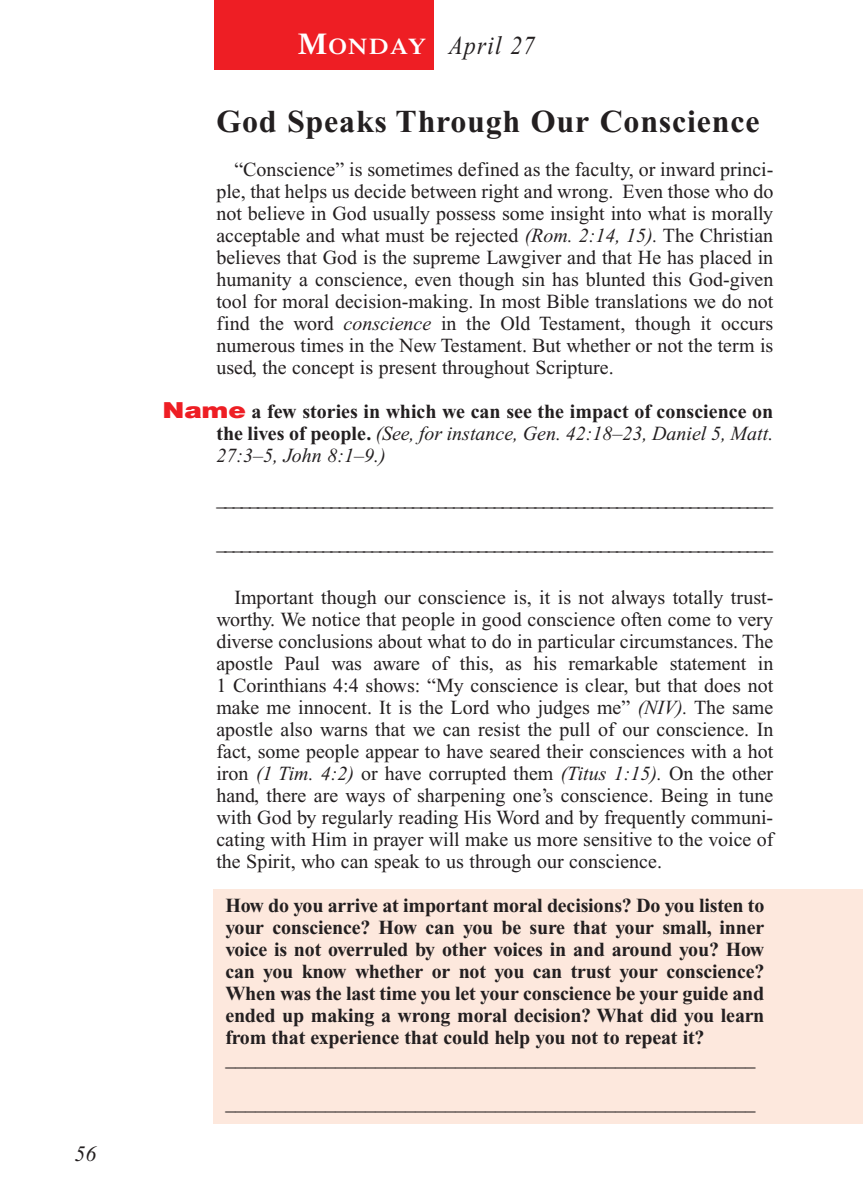
<style>
.page{position:relative;width:864px;height:1188px;background:#fff}
.page>*{position:absolute;margin:0;border:0;box-sizing:border-box;transform-origin:0 0}
.t1{font:700 32px "Times New Roman";letter-spacing:.025em;color:#231f20}
.t2{font:italic 26px "Times New Roman";letter-spacing:.05em;color:#231f20;scale:.9 1}
.t3{font:italic 22px "Times New Roman";color:#231f20}
.t4{font:20px/22px "Times New Roman";color:#231f20;text-align:justify}
.t5{font:700 20px/22px "Times New Roman";letter-spacing:-.01em;color:#231f20;text-align:justify}
.s1{font-family:"Times";font-weight:600;font-style:normal;font-size:30px;color:#fff}
.s2{font-family:"Times";font-weight:600;font-style:normal;font-size:22.4px;color:#fff}
.s3{font-style:italic}
.s4{font-family:"Helvetica";font-weight:900;font-size:22px;color:#ee1e24}
.s5{font-weight:400;font-style:italic}
</style>
<div class="page">
<div style="left:213px;top:890px;width:649px;height:234px;background:#fde8dd"></div>
<div style="left:214px;top:0;width:220px;height:70px;background:#ee1e24"></div>
<p class="t3" style="left:74px;top:1146px;width:23px">56</p>
<h2 class="t2" style="left:298px;top:36px;width:265px"><span class="s1">M</span><span class="s2">ONDAY</span> April 27</h2>
<h1 class="t1" style="left:216px;top:110px;width:545px">God Speaks Through Our Conscience</h1>
<p class="t4" style="left:216px;top:160px;width:559px;text-indent:18px">“Conscience” is sometimes defined as the faculty, or inward princi&shy;ple, that helps us decide between right and wrong. Even those who do not believe in God usually possess some insight into what is morally acceptable and what must be rejected <span class="s3">(Rom. 2:14, 15).</span> The Christian believes that God is the supreme Lawgiver and that He has placed in humanity a conscience, even though sin has blunted this God-given tool for moral decision-making. In most Bible translations we do not find the word <span class="s3">conscience</span> in the Old Testament, though it occurs numerous times in the New Testament. But whether or not the term is used, the concept is present throughout Scripture.</p>
<p class="t5" style="left:216px;top:402px;width:559px;text-indent:-54px"><span class="s4">Name</span> a few stories in which we can see the impact of conscience on the lives of people. <span class="s5">(See, for instance, Gen. 42:18–23, Daniel 5, Matt.<br>27:3–5, John 8:1–9.)</span></p>
<p class="t4" style="left:216px;top:490px;width:558px">____________________________________________________________________</p>
<p class="t4" style="left:216px;top:534px;width:558px">____________________________________________________________________</p>
<p class="t4" style="left:216px;top:588px;width:559px;text-indent:18px">Important though our conscience is, it is not always totally trust&shy;worthy. We notice that people in good conscience often come to very diverse conclusions about what to do in particular circumstances. The apostle Paul was aware of this, as his remarkable statement in 1 Corinthians 4:4 shows: “My conscience is clear, but that does not make me innocent. It is the Lord who judges me” <span class="s3">(NIV).</span> The same apostle also warns that we can resist the pull of our conscience. In fact, some people appear to have seared their consciences with a hot iron <span class="s3">(1 Tim. 4:2)</span> or have corrupted them <span class="s3">(Titus 1:15).</span> On the other hand, there are ways of sharpening one’s conscience. Being in tune with God by regularly reading His Word and by frequently communi&shy;cating with Him in prayer will make us more sensitive to the voice of the Spirit, who can speak to us through our conscience.</p>
<p class="t5" style="left:225px;top:896px;width:541px;text-align:left">How do you arrive at important moral decisions? Do you listen to your conscience? How can you be sure that your small, inner voice is not overruled by other voices in and around you? How can you know whether or not you can trust your conscience?<br>When was the last time you let your conscience be your guide and ended up making a wrong moral decision? What did you learn from that experience that could help you not to repeat it? _____________________________________________________</p>
<p class="t5" style="left:225px;top:1094px;width:532px">_____________________________________________________</p>
</div>
